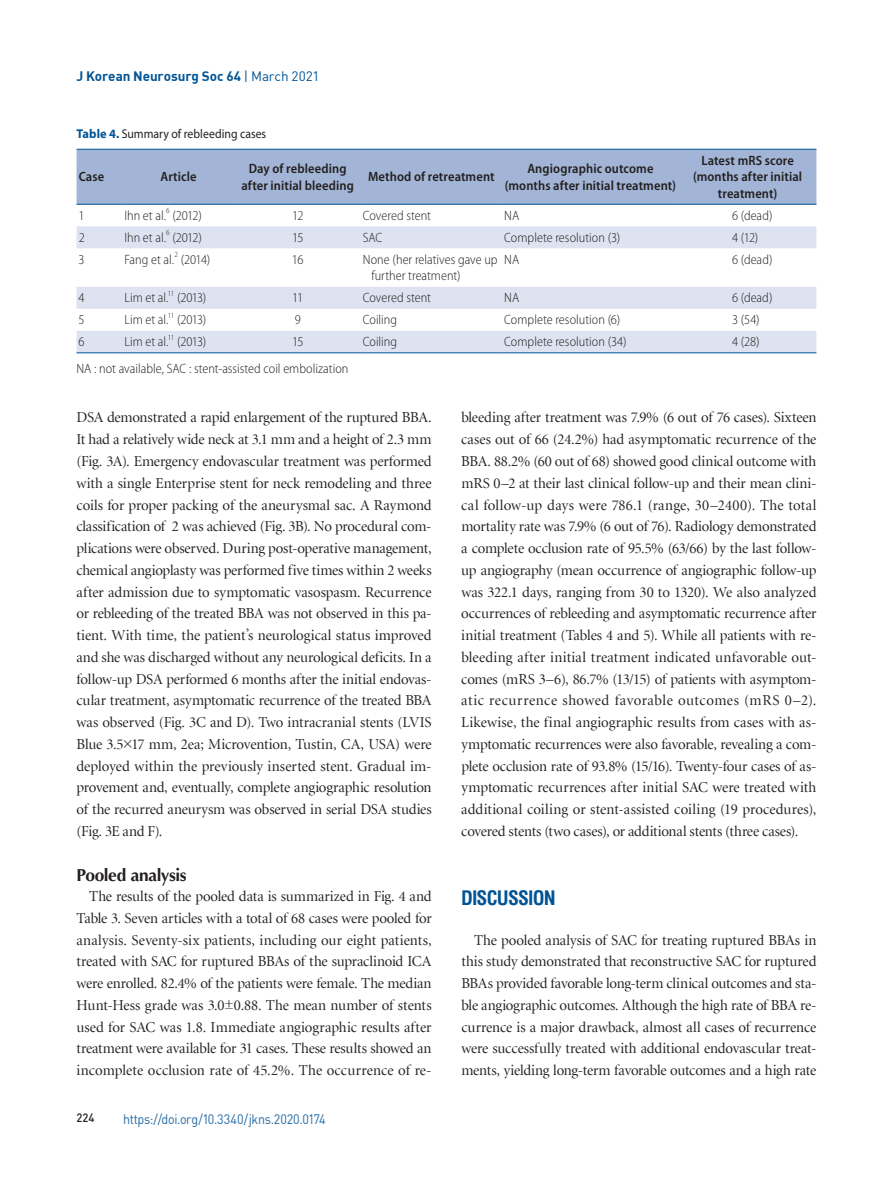
<style>
.page{position:relative;width:893px;height:1191px;background:#fff}
.page>*{position:absolute;margin:0;border:0;box-sizing:border-box;transform-origin:0 0}
.t1{font:700 condensed 19.5px "Helvetica";letter-spacing:-.045em;color:#005495}
.t2{font:700 17.25px "Optima";letter-spacing:-.02em;color:#231f20}
.t3{font:15px/21.8px "Minion LT Display";letter-spacing:-.005em;color:#231f20;text-align:justify}
.t4{font:300 semi-condensed 13.5px/16.5px "Myriad Pro";color:#231f20}
.t5{font:600 semi-condensed 13.5px/16.5px "Myriad Pro";letter-spacing:.01em;color:#231f20;text-align:center}
.t6{font:13.5px "DIN";letter-spacing:-.02em;color:#2369a5;scale:.93 1}
.t7{font:700 13.5px "DIN";letter-spacing:-.005em;color:#005495}
.t8{font:12.75px "Myriad Pro";color:#231f20;scale:.92 1}
.t9{font:12px "Dinmed";color:#231f20;scale:.93 1}
.t10{font:300 semi-condensed 7.8px "Myriad Pro";color:#231f20}
.s1{font-weight:400}
.s2{font-weight:700;color:#005495}
</style>
<div class="page">
<div style="left:77px;top:150px;width:739px;height:54px;background:#a3b5d6"></div>
<svg style="left:77px;top:226px;width:739px;height:126px;fill:#e3e7f2"></svg>
<hr style="left:77px;top:149px;width:45px;height:1px;background:#005495">
<hr style="left:122px;top:149px;width:113px;height:1px;background:#005495">
<hr style="left:235px;top:149px;width:126px;height:1px;background:#005495">
<hr style="left:361px;top:149px;width:141px;height:1px;background:#005495">
<hr style="left:502px;top:149px;width:177px;height:1px;background:#005495">
<hr style="left:679px;top:149px;width:137px;height:1px;background:#005495">
<hr style="left:77px;top:204px;width:45px;height:1px;background:#005495">
<hr style="left:122px;top:204px;width:113px;height:1px;background:#005495">
<hr style="left:235px;top:204px;width:126px;height:1px;background:#005495">
<hr style="left:361px;top:204px;width:141px;height:1px;background:#005495">
<hr style="left:502px;top:204px;width:177px;height:1px;background:#005495">
<hr style="left:679px;top:204px;width:137px;height:1px;background:#005495">
<hr style="left:77px;top:352px;width:45px;height:1px;background:#005495">
<hr style="left:122px;top:352px;width:113px;height:1px;background:#005495">
<hr style="left:235px;top:352px;width:126px;height:1px;background:#005495">
<hr style="left:361px;top:352px;width:141px;height:1px;background:#005495">
<hr style="left:502px;top:352px;width:177px;height:1px;background:#005495">
<hr style="left:679px;top:352px;width:137px;height:1px;background:#005495">
<p class="t7" style="left:76px;top:68px;width:245px">J Korean Neurosurg Soc 64 <span class="s1">| March 2021</span></p>
<p class="t8" style="left:77px;top:126px;width:208px"><span class="s2">Table 4.</span> Summary of rebleeding cases</p>
<p class="t5" style="left:79px;top:168px;width:27px">Case</p>
<p class="t5" style="left:160px;top:168px;width:38px">Article</p>
<p class="t5" style="left:241px;top:160px;width:114px">Day of rebleeding after initial bleeding</p>
<p class="t5" style="left:368px;top:168px;width:128px">Method of retreatment</p>
<p class="t5" style="left:505px;top:160px;width:173px">Angiographic outcome (months after initial treatment)</p>
<p class="t5" style="left:693px;top:152px;width:111px">Latest mRS score (months after initial treatment)</p>
<p class="t4" style="left:79px;top:207px;width:8px">1</p>
<p class="t4" style="left:124px;top:207px;width:43px">Ihn et al.</p>
<p class="t10" style="left:166px;top:206px;width:5px">6</p>
<p class="t4" style="left:172px;top:207px;width:31px">(2012)</p>
<p class="t4" style="left:292px;top:207px;width:13px">12</p>
<p class="t4" style="left:363px;top:207px;width:70px">Covered stent</p>
<p class="t4" style="left:504px;top:207px;width:16px">NA</p>
<p class="t4" style="left:732px;top:207px;width:42px">6 (dead)</p>
<p class="t4" style="left:79px;top:229px;width:8px">2</p>
<p class="t4" style="left:124px;top:229px;width:43px">Ihn et al.</p>
<p class="t10" style="left:166px;top:228px;width:5px">6</p>
<p class="t4" style="left:172px;top:229px;width:31px">(2012)</p>
<p class="t4" style="left:292px;top:229px;width:13px">15</p>
<p class="t4" style="left:363px;top:229px;width:21px">SAC</p>
<p class="t4" style="left:504px;top:229px;width:117px">Complete resolution (3)</p>
<p class="t4" style="left:732px;top:229px;width:28px">4 (12)</p>
<p class="t4" style="left:79px;top:251px;width:8px">3</p>
<p class="t4" style="left:124px;top:251px;width:51px">Fang et al.</p>
<p class="t10" style="left:174px;top:250px;width:5px">2</p>
<p class="t4" style="left:181px;top:251px;width:31px">(2014)</p>
<p class="t4" style="left:292px;top:251px;width:13px">16</p>
<p class="t4" style="left:371px;top:251px;width:128px;text-indent:-9px">None (her relatives gave up further treatment)</p>
<p class="t4" style="left:504px;top:251px;width:16px">NA</p>
<p class="t4" style="left:732px;top:251px;width:42px">6 (dead)</p>
<p class="t4" style="left:79px;top:289px;width:8px">4</p>
<p class="t4" style="left:124px;top:289px;width:46px">Lim et al.</p>
<p class="t10" style="left:168px;top:289px;width:8px">11</p>
<p class="t4" style="left:177px;top:289px;width:31px">(2013)</p>
<p class="t4" style="left:292px;top:289px;width:12px">11</p>
<p class="t4" style="left:363px;top:289px;width:70px">Covered stent</p>
<p class="t4" style="left:504px;top:289px;width:16px">NA</p>
<p class="t4" style="left:732px;top:289px;width:42px">6 (dead)</p>
<p class="t4" style="left:79px;top:311px;width:8px">5</p>
<p class="t4" style="left:124px;top:311px;width:46px">Lim et al.</p>
<p class="t10" style="left:168px;top:311px;width:8px">11</p>
<p class="t4" style="left:177px;top:311px;width:31px">(2013)</p>
<p class="t4" style="left:295px;top:311px;width:8px">9</p>
<p class="t4" style="left:363px;top:311px;width:36px">Coiling</p>
<p class="t4" style="left:504px;top:311px;width:118px">Complete resolution (6)</p>
<p class="t4" style="left:732px;top:311px;width:29px">3 (54)</p>
<p class="t4" style="left:79px;top:333px;width:8px">6</p>
<p class="t4" style="left:124px;top:333px;width:46px">Lim et al.</p>
<p class="t10" style="left:168px;top:333px;width:8px">11</p>
<p class="t4" style="left:177px;top:333px;width:31px">(2013)</p>
<p class="t4" style="left:292px;top:333px;width:13px">15</p>
<p class="t4" style="left:363px;top:333px;width:36px">Coiling</p>
<p class="t4" style="left:504px;top:333px;width:124px">Complete resolution (34)</p>
<p class="t4" style="left:732px;top:333px;width:29px">4 (28)</p>
<p class="t4" style="left:77px;top:360px;width:273px">NA : not available, SAC : stent-assisted coil embolization</p>
<p class="t3" style="left:76px;top:407px;width:357px">DSA demonstrated a rapid enlargement of the ruptured BBA.<br>It had a relatively wide neck at 3.1 mm and a height of 2.3 mm (Fig. 3A). Emergency endovascular treatment was performed with a single Enterprise stent for neck remodeling and three coils for proper packing of the aneurysmal sac. A Raymond classification of 2 was achieved (Fig. 3B). No procedural com&shy;plications were observed. During post-operative management, chemical angioplasty was performed five times within 2 weeks after admission due to symptomatic vasospasm. Recurrence or rebleeding of the treated BBA was not observed in this pa&shy;tient. With time, the patient’s neurological status improved and she was discharged without any neurological deficits. In a follow-up DSA performed 6 months after the initial endovas&shy;cular treatment, asymptomatic recurrence of the treated BBA was observed (Fig. 3C and D). Two intracranial stents (LVIS Blue 3.5×17 mm, 2ea; Microvention, Tustin, CA, USA) were deployed within the previously inserted stent. Gradual im&shy;provement and, eventually, complete angiographic resolution of the recurred aneurysm was observed in serial DSA studies (Fig. 3E and F).</p>
<p class="t2" style="left:76px;top:864px;width:112px">Pooled analysis</p>
<p class="t3" style="left:76px;top:886px;width:357px;text-indent:13px">The results of the pooled data is summarized in Fig. 4 and Table 3. Seven articles with a total of 68 cases were pooled for analysis. Seventy-six patients, including our eight patients, treated with SAC for ruptured BBAs of the supraclinoid ICA were enrolled. 82.4% of the patients were female. The median Hunt-Hess grade was 3.0±0.88. The mean number of stents used for SAC was 1.8. Immediate angiographic results after treatment were available for 31 cases. These results showed an incomplete occlusion rate of 45.2%. The occurrence of re-</p>
<p class="t9" style="left:77px;top:1109px;width:21px">224</p>
<p class="t6" style="left:123px;top:1110px;width:219px">https://doi.org/10.3340/jkns.2020.0174</p>
<p class="t3" style="left:461px;top:407px;width:357px">bleeding after treatment was 7.9% (6 out of 76 cases). Sixteen cases out of 66 (24.2%) had asymptomatic recurrence of the BBA. 88.2% (60 out of 68) showed good clinical outcome with mRS 0–2 at their last clinical follow-up and their mean clini&shy;cal follow-up days were 786.1 (range, 30–2400). The total mortality rate was 7.9% (6 out of 76). Radiology demonstrated a complete occlusion rate of 95.5% (63/66) by the last follow&shy;up angiography (mean occurrence of angiographic follow-up was 322.1 days, ranging from 30 to 1320). We also analyzed occurrences of rebleeding and asymptomatic recurrence after initial treatment (Tables 4 and 5). While all patients with re&shy;bleeding after initial treatment indicated unfavorable out&shy;comes (mRS 3–6), 86.7% (13/15) of patients with asymptom&shy;atic recurrence showed favorable outcomes (mRS 0–2).<br>Likewise, the final angiographic results from cases with as&shy;ymptomatic recurrences were also favorable, revealing a com&shy;plete occlusion rate of 93.8% (15/16). Twenty-four cases of as&shy;ymptomatic recurrences after initial SAC were treated with additional coiling or stent-assisted coiling (19 procedures), covered stents (two cases), or additional stents (three cases).</p>
<h1 class="t1" style="left:461px;top:885px;width:96px">DISCUSSION</h1>
<p class="t3" style="left:461px;top:929px;width:357px;text-indent:13px">The pooled analysis of SAC for treating ruptured BBAs in this study demonstrated that reconstructive SAC for ruptured BBAs provided favorable long-term clinical outcomes and sta&shy;ble angiographic outcomes. Although the high rate of BBA re&shy;currence is a major drawback, almost all cases of recurrence were successfully treated with additional endovascular treat&shy;ments, yielding long-term favorable outcomes and a high rate</p>
</div>
